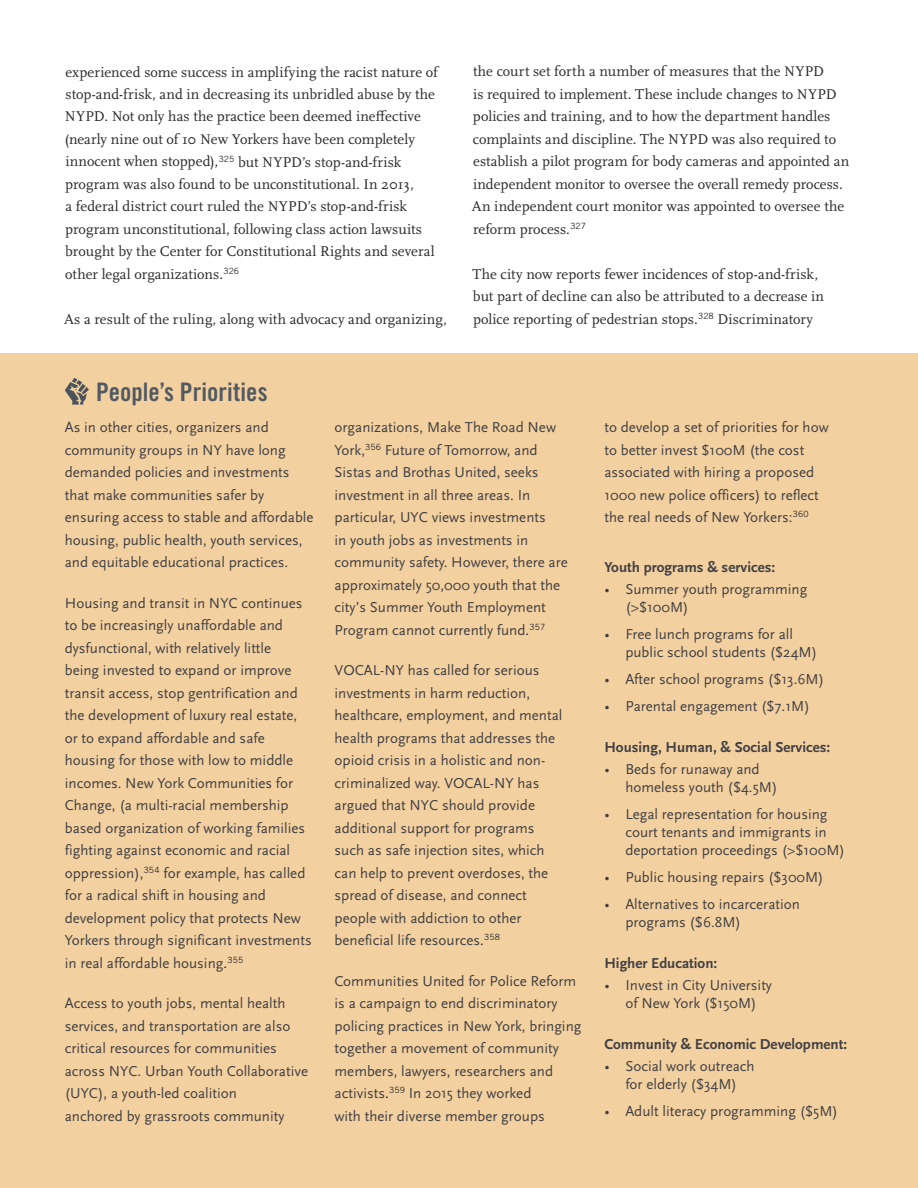
<style>
.page{position:relative;width:918px;height:1188px;background:#fff}
.page>*{position:absolute;margin:0;border:0;box-sizing:border-box;transform-origin:0 0}
.t1{font:25.5px "Trade Gothic Bold Cond Twenty";color:#515a62}
.t2{font:15px/22.5px "Scala Sans";color:#414042}
.t3{font:700 15px "Scala Sans";color:#414042}
.t4{font:14.7px/22.5px "Scala Pro";letter-spacing:.005em;color:#292829}
.s1{font-family:"Scala Pro";font-size:14.7px;color:#292829}
</style>
<div class="page">
<div style="left:0;top:353px;width:918px;height:835px;background:#f3d0a0"></div>
<svg style="left:65px;top:378px;width:24px;height:27px"></svg>
<p class="t4" style="left:65px;top:61px;width:375px">experienced some success in amplifying the racist nature of stop-and-frisk, and in decreasing its unbridled abuse by the NYPD. Not only has the practice been deemed ineffective (nearly nine out of 10 New Yorkers have been completely innocent when stopped),<sup>325</sup> but NYPD’s stop-and-frisk program was also found to be unconstitutional. In 2013,<br>a federal district court ruled the NYPD’s stop-and-frisk program unconstitutional, following class action lawsuits brought by the Center for Constitutional Rights and several other legal organizations.<sup>326</sup></p>
<p class="t4" style="left:64px;top:308px;width:384px">As a result of the ruling, along with advocacy and organizing,</p>
<h1 class="t1" style="left:96px;top:376px;width:173px">People’s Priorities</h1>
<p class="t4" style="left:472px;top:61px;width:379px">the court set forth a number of measures that the NYPD<br>is required to implement. These include changes to NYPD policies and training, and to how the department handles complaints and discipline. The NYPD was also required to establish a pilot program for body cameras and appointed an independent monitor to oversee the overall remedy process.<br>An independent court monitor was appointed to oversee the reform process.<sup>327</sup></p>
<p class="t4" style="left:472px;top:263px;width:353px">The city now reports fewer incidences of stop-and-frisk, but part of decline can also be attributed to a decrease in police reporting of pedestrian stops.<sup>328</sup> Discriminatory</p>
<p class="t2" style="left:65px;top:416px;width:250px">As in other cities, organizers and community groups in NY have long demanded policies and investments that make communities safer by ensuring access to stable and affordable housing, public health, youth services, and equitable educational practices.</p>
<p class="t2" style="left:65px;top:592px;width:248px">Housing and transit in NYC continues to be increasingly unaffordable and dysfunctional, with relatively little<br>being invested to expand or improve transit access, stop gentrification and the development of luxury real estate, or to expand affordable and safe housing for those with low to middle incomes. New York Communities for Change, (a multi-racial membership based organization of working families fighting against economic and racial oppression),<sup>354</sup> for example, has called for a radical shift in housing and development policy that protects New Yorkers through significant investments in real affordable housing<span class="s1">.</span><sup>355</sup></p>
<p class="t2" style="left:65px;top:992px;width:245px">Access to youth jobs, mental health services, and transportation are also critical resources for communities across NYC. Urban Youth Collaborative (UYC), a youth-led coalition<br>anchored by grassroots community</p>
<p class="t2" style="left:335px;top:416px;width:235px">organizations, Make The Road New York,<sup>356</sup> Future of Tomorrow, and Sistas and Brothas United, seeks investment in all three areas. In particular, UYC views investments<br>in youth jobs as investments in community safety. However, there are approximately 50,000 youth that the city’s Summer Youth Employment Program cannot currently fund<span class="s1">.</span><sup>357</sup></p>
<p class="t2" style="left:335px;top:659px;width:229px">VOCAL-NY has called for serious investments in harm reduction, healthcare, employment, and mental health programs that addresses the opioid crisis in a holistic and non&shy;criminalized way. VOCAL-NY has argued that NYC should provide additional support for programs such as safe injection sites, which can help to prevent overdoses, the spread of disease, and connect people with addiction to other beneficial life resources<span class="s1">.</span><sup>358</sup></p>
<p class="t2" style="left:335px;top:970px;width:248px">Communities United for Police Reform is a campaign to end discriminatory policing practices in New York, bringing together a movement of community members, lawyers, researchers and activists<span class="s1">.</span><sup>359</sup> In 2015 they worked<br>with their diverse member groups</p>
<p class="t2" style="left:604px;top:416px;width:226px">to develop a set of priorities for how to better invest $100M (the cost associated with hiring a proposed 1000 new police officers) to reflect the real needs of New Yorkers:<sup>360</sup></p>
<p class="t3" style="left:604px;top:559px;width:172px">Youth programs &amp; services:</p>
<p class="t2" style="left:625px;top:580px;width:183px;line-height:18px;text-indent:-21px">• Summer youth programming (&gt;$100M)</p>
<p class="t2" style="left:625px;top:625px;width:193px;line-height:18px;text-indent:-21px">• Free lunch programs for all public school students ($24M)</p>
<p class="t2" style="left:604px;top:668px;width:221px">• After school programs ($13.6M)</p>
<p class="t2" style="left:604px;top:695px;width:207px">• Parental engagement ($7.1M)</p>
<p class="t3" style="left:604px;top:739px;width:227px">Housing, Human, &amp; Social Services:</p>
<p class="t2" style="left:625px;top:760px;width:154px;line-height:18px;text-indent:-21px">• Beds for runaway and homeless youth ($4.5M)</p>
<p class="t2" style="left:625px;top:805px;width:221px;line-height:18px;text-indent:-21px">• Legal representation for housing court tenants and immigrants in deportation proceedings (&gt;$100M)</p>
<p class="t2" style="left:604px;top:866px;width:221px">• Public housing repairs ($300M)</p>
<p class="t2" style="left:625px;top:895px;width:176px;line-height:18px;text-indent:-21px">• Alternatives to incarceration programs ($6.8M)</p>
<p class="t3" style="left:604px;top:955px;width:114px">Higher Education:</p>
<p class="t2" style="left:604px;top:976px;width:169px;line-height:18px;text-align:center">• Invest in City University of New York ($150M)</p>
<p class="t3" style="left:604px;top:1036px;width:244px">Community &amp; Economic Development:</p>
<p class="t2" style="left:604px;top:1057px;width:152px;line-height:18px;text-align:center">• Social work outreach for elderly ($34M)</p>
<p class="t2" style="left:604px;top:1100px;width:235px">• Adult literacy programming ($5M)</p>
</div>
